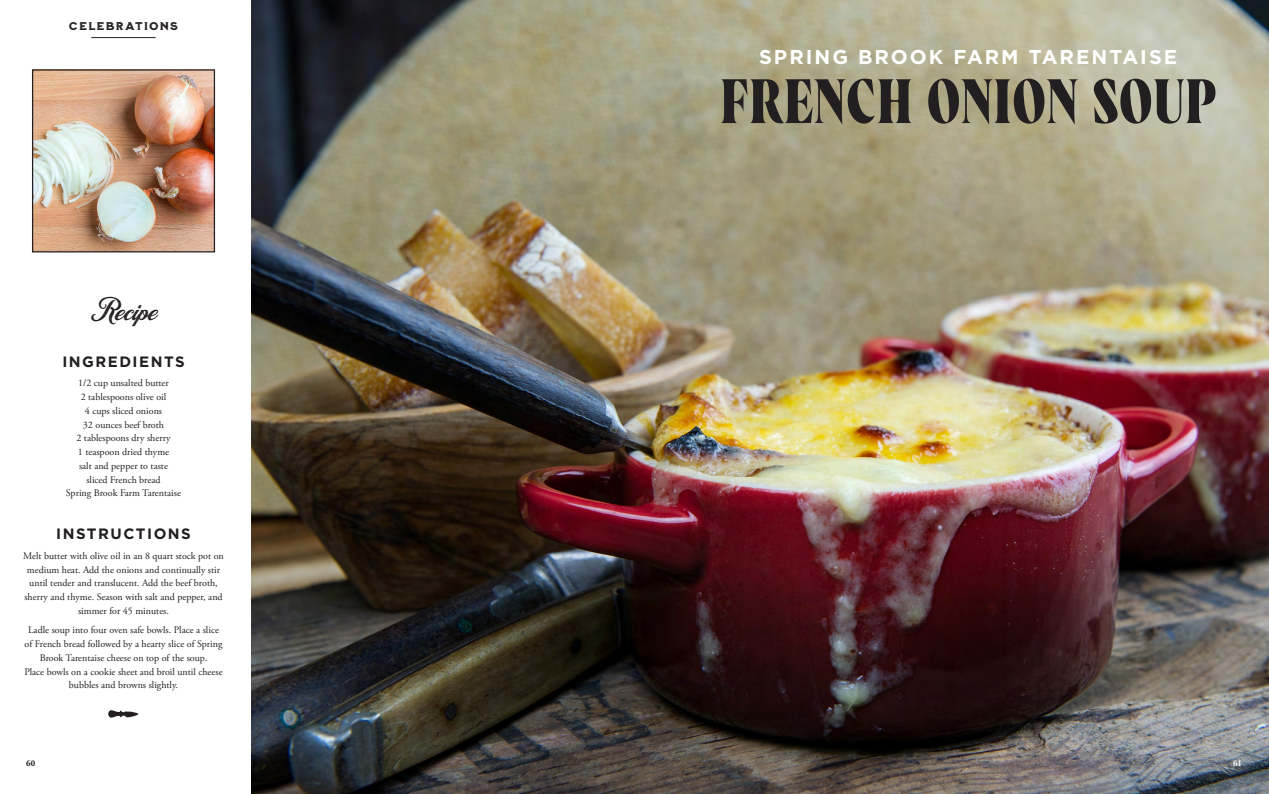
<style>
.page{position:relative;width:1269px;height:794px;background:#fff}
.page>*{position:absolute;margin:0;border:0;box-sizing:border-box;transform-origin:0 0}
.t1{font:700 62.5px "Wayfinder CF";color:#231f20}
.t2{font:700 20px "Gotham";letter-spacing:.1em;color:#fff}
.t3{font:20px "Milkstore 01 Scr";color:#231f20}
.t4{font:700 15px "Gotham";letter-spacing:.1em;color:#231f20}
.t5{font:900 11.25px "Milkstore 03";letter-spacing:.12em;color:#231f20}
.t6{font:10px/13.8px "Adobe Garamond Pro";color:#231f20;text-align:center}
.t7{font:700 8.75px "Adobe Garamond Pro";color:#231f20}
.t8{font:700 8.75px "Adobe Garamond Pro";color:#fff}
</style>
<div class="page">
<img style="left:252px;top:0;width:1017px;height:794px">
<hr style="left:91px;top:37px;width:65px;height:1px;background:#231f20">
<img style="left:34px;top:71px;width:179px;height:179px">
<div style="left:32px;top:69px;width:183px;height:183px;border:1px solid #231f20"></div>
<svg style="left:108px;top:710px;width:31px;height:7px"></svg>
<p class="t5" style="left:69px;top:19px;width:110px">CELEBRATIONS</p>
<p class="t3" style="left:90px;top:301px;width:68px">Recipe</p>
<p class="t4" style="left:62px;top:352px;width:124px">INGREDIENTS</p>
<p class="t6" style="left:66px;top:377px;width:117px">1/2 cup unsalted butter<br>2 tablespoons olive oil<br>4 cups sliced onions<br>32 ounces beef broth<br>2 tablespoons dry sherry<br>1 teaspoon dried thyme<br>salt and pepper to taste<br>sliced French bread<br>Spring Brook Farm Tarentaise</p>
<p class="t4" style="left:56px;top:524px;width:136px">INSTRUCTIONS</p>
<p class="t6" style="left:23px;top:549px;width:202px">Melt butter with olive oil in an 8 quart stock pot on medium heat. Add the onions and continually stir until tender and translucent. Add the beef broth, sherry and thyme. Season with salt and pepper, and simmer for 45 minutes.</p>
<p class="t6" style="left:24px;top:623px;width:200px">Ladle soup into four oven safe bowls. Place a slice of French bread followed by a hearty slice of Spring Brook Tarentaise cheese on top of the soup.<br>Place bowls on a cookie sheet and broil until cheese bubbles and browns slightly.</p>
<p class="t2" style="left:759px;top:44px;width:419px">SPRING BROOK FARM TARENTAISE</p>
<p class="t1" style="left:719px;top:65px;width:498px">FRENCH ONION SOUP</p>
<p class="t7" style="left:26px;top:758px;width:11px">60</p>
<p class="t8" style="left:1233px;top:758px;width:11px">61</p>
</div>
